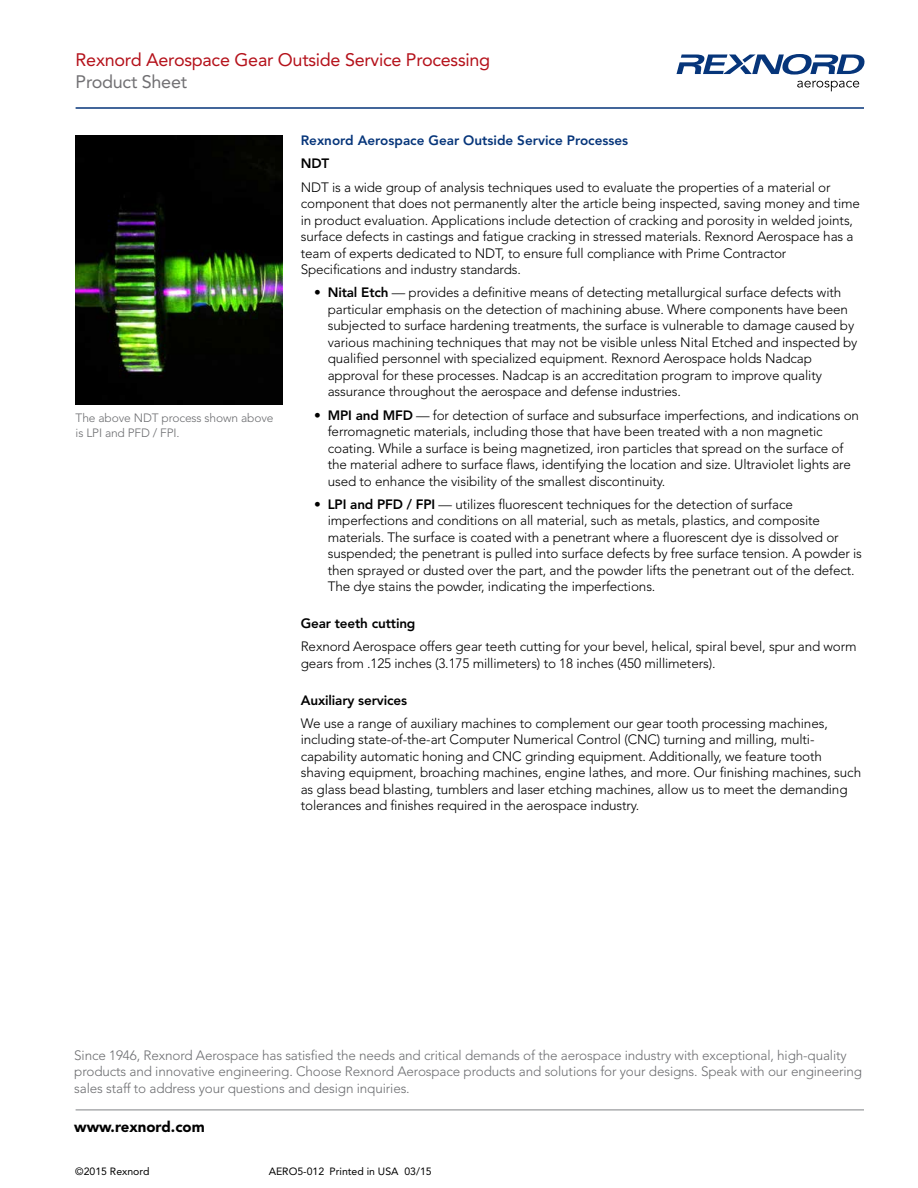
<style>
.page{position:relative;width:918px;height:1188px;background:#fff}
.page>*{position:absolute;margin:0;border:0;box-sizing:border-box;transform-origin:0 0}
.t1{font:18px "Avenir LT Std";letter-spacing:-.015em;color:#b5121b}
.t2{font:18px "Avenir LT Std";letter-spacing:-.015em;color:#717073}
.t3{font:900 15px "Avenir LT Std";color:#000}
.t4{font:300 13.5px/16.5px "Avenir LT Std";letter-spacing:-.01em;color:#000}
.t5{font:300 13.5px/16.5px "Avenir LT Std";letter-spacing:-.01em;color:#6d6e71}
.t6{font:800 13.5px "Avenir LT Std";color:#06357a}
.t7{font:800 13.5px "Avenir LT Std";letter-spacing:-.01em;color:#000}
.t8{font:300 12px/15px "Avenir LT Std";letter-spacing:-.01em;color:#6d6e71}
.t9{font:10.5px "Avenir LT Std";color:#000}
.s1{font-weight:800}
</style>
<div class="page">
<hr style="left:76px;top:1110px;width:788px;height:1px;background:#808285">
<hr style="left:76px;top:107px;width:788px;height:2px;background:#06357a">
<svg style="left:677px;top:54px;width:188px;height:21px"></svg>
<svg style="left:797px;top:81px;width:62px;height:10px"></svg>
<img style="left:76px;top:135px;width:206px;height:270px">
<h1 class="t1" style="left:76px;top:50px;width:416px">Rexnord Aerospace Gear Outside Service Processing</h1>
<h1 class="t2" style="left:76px;top:71px;width:113px">Product Sheet</h1>
<p class="t8" style="left:76px;top:410px;width:199px">The above NDT process shown above is LPI and PFD / FPI.</p>
<p class="t6" style="left:301px;top:133px;width:329px">Rexnord Aerospace Gear Outside Service Processes</p>
<p class="t7" style="left:301px;top:156px;width:30px">NDT</p>
<p class="t4" style="left:301px;top:179px;width:561px">NDT is a wide group of analysis techniques used to evaluate the properties of a material or component that does not permanently alter the article being inspected, saving money and time in product evaluation. Applications include detection of cracking and porosity in welded joints, surface defects in castings and fatigue cracking in stressed materials. Rexnord Aerospace has a team of experts dedicated to NDT, to ensure full compliance with Prime Contractor Specifications and industry standards.</p>
<p class="t4" style="left:328px;top:285px;width:531px;text-indent:-14px"><span class="s1">• Nital Etch</span> — provides a definitive means of detecting metallurgical surface defects with particular emphasis on the detection of machining abuse. Where components have been subjected to surface hardening treatments, the surface is vulnerable to damage caused by various machining techniques that may not be visible unless Nital Etched and inspected by qualified personnel with specialized equipment. Rexnord Aerospace holds Nadcap approval for these processes. Nadcap is an accreditation program to improve quality assurance throughout the aerospace and defense industries.</p>
<p class="t4" style="left:328px;top:407px;width:533px;text-indent:-14px"><span class="s1">• MPI and MFD</span> — for detection of surface and subsurface imperfections, and indications on ferromagnetic materials, including those that have been treated with a non magnetic coating. While a surface is being magnetized, iron particles that spread on the surface of the material adhere to surface flaws, identifying the location and size. Ultraviolet lights are used to enhance the visibility of the smallest discontinuity.</p>
<p class="t4" style="left:328px;top:496px;width:536px;text-indent:-14px"><span class="s1">• LPI and PFD / FPI</span> — utilizes fluorescent techniques for the detection of surface imperfections and conditions on all material, such as metals, plastics, and composite materials. The surface is coated with a penetrant where a fluorescent dye is dissolved or suspended; the penetrant is pulled into surface defects by free surface tension. A powder is then sprayed or dusted over the part, and the powder lifts the penetrant out of the defect.<br>The dye stains the powder, indicating the imperfections.</p>
<p class="t7" style="left:301px;top:615px;width:116px">Gear teeth cutting</p>
<p class="t4" style="left:301px;top:639px;width:557px">Rexnord Aerospace offers gear teeth cutting for your bevel, helical, spiral bevel, spur and worm gears from .125 inches (3.175 millimeters) to 18 inches (450 millimeters).</p>
<p class="t7" style="left:301px;top:692px;width:108px">Auxiliary services</p>
<p class="t4" style="left:301px;top:715px;width:562px">We use a range of auxiliary machines to complement our gear tooth processing machines, including state-of-the-art Computer Numerical Control (CNC) turning and milling, multi&shy;capability automatic honing and CNC grinding equipment. Additionally, we feature tooth shaving equipment, broaching machines, engine lathes, and more. Our finishing machines, such as glass bead blasting, tumblers and laser etching machines, allow us to meet the demanding tolerances and finishes required in the aerospace industry.</p>
<p class="t5" style="left:74px;top:1047px;width:789px">Since 1946, Rexnord Aerospace has satisfied the needs and critical demands of the aerospace industry with exceptional, high-quality products and innovative engineering. Choose Rexnord Aerospace products and solutions for your designs. Speak with our engineering sales staff to address your questions and design inquiries.</p>
<p class="t3" style="left:74px;top:1117px;width:132px">www.rexnord.com</p>
<p class="t9" style="left:75px;top:1165px;width:76px">©2015 Rexnord</p>
<p class="t9" style="left:269px;top:1165px;width:165px">AERO5-012 Printed in USA 03/15</p>
</div>
